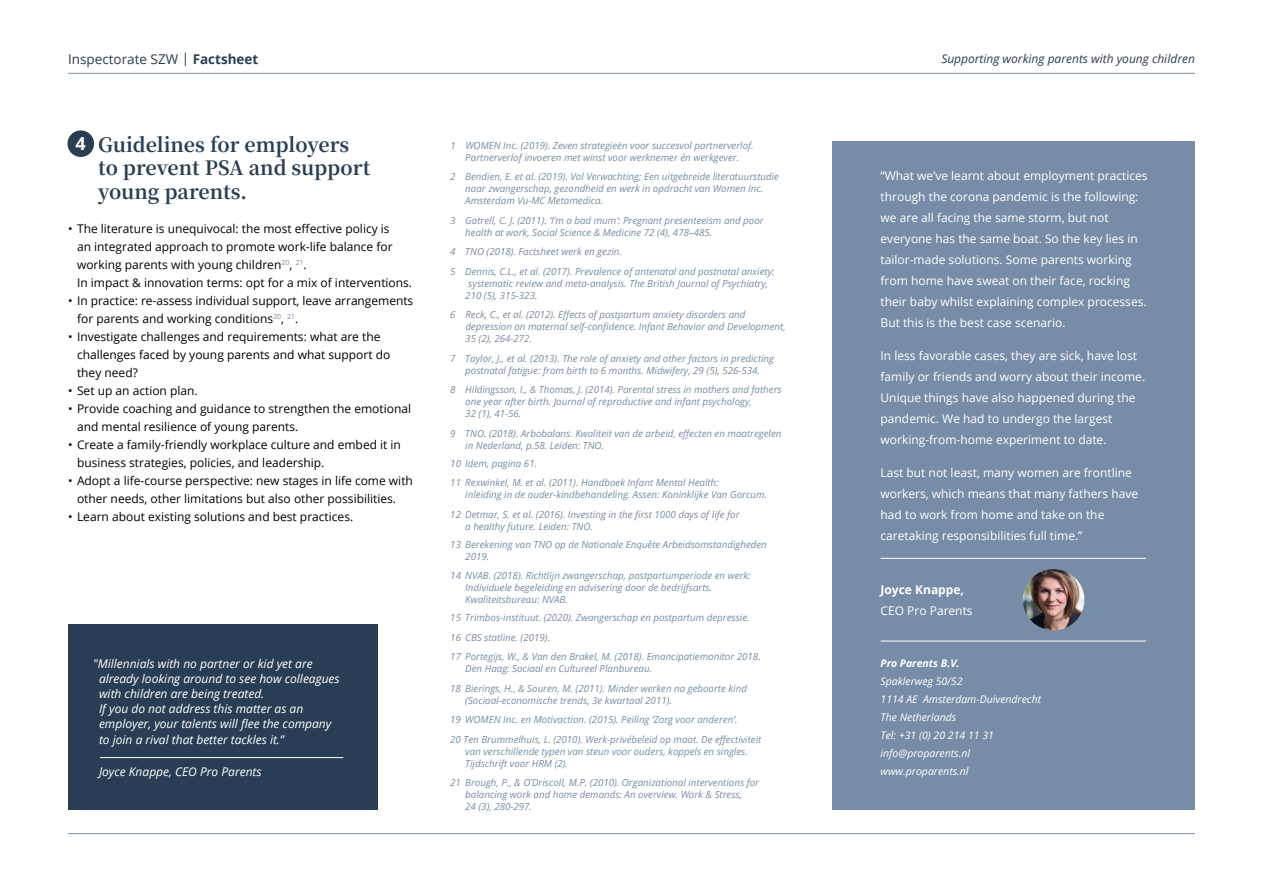
<style>
.page{position:relative;width:1263px;height:893px;background:#fff}
.page>*{position:absolute;margin:0;border:0;box-sizing:border-box;transform-origin:0 0}
.t1{font:700 19.65px/23.7px "Noto Serif JP";color:#293e54}
.t2{font:700 18px "Open Sans";color:#fff}
.t3{font:13.5px "Open Sans";color:#293e54}
.t4{font:12px/18px "Open Sans";color:#000}
.t5{font:12px/21px "Open Sans";color:#fff}
.t6{font:italic 12px/15px "Open Sans";color:#fff}
.t7{font:italic 12px "Open Sans";color:#293e54}
.t8{font:700 12px "Open Sans";color:#fff}
.t9{font:italic 10.5px/18px "Open Sans";color:#fff}
.t10{font:italic 700 10.5px "Open Sans";color:#fff}
.t11{font:italic 9.75px/12px "Open Sans";color:#778da7}
.s1{font-weight:700}
.s2{font-size:19.5px}
</style>
<div class="page">
<div style="left:68px;top:625px;width:309px;height:185px;background:#293e54"></div>
<div style="left:833px;top:141px;width:362px;height:669px;background:#778da7"></div>
<hr style="left:68px;top:833px;width:1127px;height:1px;background:#778da7">
<hr style="left:880px;top:558px;width:266px;height:1px;background:#fff">
<hr style="left:880px;top:641px;width:266px;height:1px;background:#fff">
<hr style="left:100px;top:757px;width:243px;height:1px;background:#fff">
<img style="left:1023px;top:569px;width:61px;height:61px;border-radius:31px">
<hr style="left:68px;top:73px;width:1127px;height:1px;background:#778da7">
<div style="left:68px;top:130px;width:26px;height:27px;background:#293e54;border-radius:50%"></div>
<h3 class="t3" style="left:68px;top:50px;width:192px">Inspectorate SZW | <span class="s1">Factsheet</span></h3>
<p class="t7" style="left:941px;top:51px;width:255px">Supporting working parents with young children</p>
<h1 class="t1" style="left:98px;top:133px;width:274px">Guidelines for employers to prevent PSA and support young parents<span class="s2">.</span></h1>
<p class="t4" style="left:77px;top:220px;width:337px;text-indent:-9px">• The literature is unequivocal: the most effective policy is<br>an integrated approach to promote work-life balance for working parents with young children<sup>20</sup>, <sup>21</sup>.<br>In impact &amp; innovation terms: opt for a mix of interventions.</p>
<p class="t4" style="left:77px;top:292px;width:338px;text-indent:-9px">• In practice: re-assess individual support, leave arrangements for parents and working conditions<sup>20</sup>, <sup>21</sup>.</p>
<p class="t4" style="left:77px;top:328px;width:315px;text-indent:-9px">• Investigate challenges and requirements: what are the challenges faced by young parents and what support do they need?</p>
<p class="t4" style="left:68px;top:382px;width:131px">• Set up an action plan.</p>
<p class="t4" style="left:77px;top:400px;width:336px;text-indent:-9px">• Provide coaching and guidance to strengthen the emotional and mental resilience of young parents.</p>
<p class="t4" style="left:77px;top:436px;width:325px;text-indent:-9px">• Create a family-friendly workplace culture and embed it in business strategies, policies, and leadership.</p>
<p class="t4" style="left:77px;top:472px;width:337px;text-indent:-9px">• Adopt a life-course perspective: new stages in life come with other needs, other limitations but also other possibilities.</p>
<p class="t4" style="left:68px;top:508px;width:287px">• Learn about existing solutions and best practices.</p>
<h2 class="t2" style="left:76px;top:131px;width:12px">4</h2>
<p class="t6" style="left:99px;top:656px;width:242px;text-indent:-6px">"Millennials with no partner or kid yet are already looking around to see how colleagues with children are being treated.<br>If you do not address this matter as an employer, your talents will flee the company</p>
<p class="t6" style="left:99px;top:732px;width:187px">to join a rival that better tackles it.”</p>
<p class="t6" style="left:99px;top:764px;width:164px">Joyce Knappe, CEO Pro Parents</p>
<p class="t11" style="left:450px;top:139px;width:305px;text-align:center">1 WOMEN Inc. (2019). Zeven strategieën voor succesvol partnerverlof.<br>Partnerverlof invoeren met winst voor werknemer én werkgever.</p>
<p class="t11" style="left:465px;top:171px;width:315px;text-indent:-15px">2 Bendien, E. et al. (2019). Vol Verwachting; Een uitgebreide literatuurstudie naar zwangerschap, gezondheid en werk in opdracht van Women Inc.<br>Amsterdam Vu-MC Metamedica.</p>
<p class="t11" style="left:465px;top:214px;width:300px;text-indent:-15px">3 Gatrell, C. J. (2011). ‘I’m a bad mum’: Pregnant presenteeism and poor health at work, Social Science &amp; Medicine 72 (4), 478–485.</p>
<p class="t11" style="left:450px;top:242px;width:326px;line-height:19.5px">4 TNO (2018). Factsheet werk en gezin.<br>5 Dennis, C.L., et al. (2017). Prevalence of antenatal and postnatal anxiety:</p>
<p class="t11" style="left:465px;top:277px;width:304px;text-indent:3px">systematic review and meta-analysis. The British Journal of Psychiatry,<br>210 (5), 315-323.</p>
<p class="t11" style="left:465px;top:309px;width:322px;text-indent:-15px">6 Reck, C., et al. (2012). Effects of postpartum anxiety disorders and depression on maternal self-confidence. Infant Behavior and Development,<br>35 (2), 264-272.</p>
<p class="t11" style="left:450px;top:352px;width:325px;text-align:center">7 Taylor, J., et al. (2013). The role of anxiety and other factors in predicting postnatal fatigue: from birth to 6 months. Midwifery, 29 (5), 526-534.</p>
<p class="t11" style="left:465px;top:384px;width:318px;text-indent:-15px">8 Hildingsson, I., &amp; Thomas, J. (2014). Parental stress in mothers and fathers one year after birth. Journal of reproductive and infant psychology,<br>32 (1), 41-56.</p>
<p class="t11" style="left:465px;top:427px;width:318px;text-indent:-15px">9 TNO. (2018). Arbobalans. Kwaliteit van de arbeid, effecten en maatregelen in Nederland, p.58. Leiden: TNO.</p>
<p class="t11" style="left:450px;top:453px;width:270px;line-height:19.5px">10 Idem, pagina 61.<br>11 Rexwinkel, M. et al. (2011). Handboek Infant Mental Health:</p>
<p class="t11" style="left:450px;top:485px;width:318px;line-height:19.5px;text-indent:15px">inleiding in de ouder-kindbehandeling. Assen: Koninklijke Van Gorcum.<br>12 Detmar, S. et al. (2016). Investing in the first 1000 days of life for</p>
<p class="t11" style="left:450px;top:517px;width:318px;line-height:18px;text-indent:15px">a healthy future. Leiden: TNO.<br>13 Berekening van TNO op de Nationale Enquête Arbeidsomstandigheden</p>
<p class="t11" style="left:450px;top:546px;width:302px;line-height:19.5px;text-indent:15px">2019.<br>14 NVAB. (2018). Richtlijn zwangerschap, postpartumperiode en werk:</p>
<p class="t11" style="left:465px;top:582px;width:248px">Individuele begeleiding en advisering door de bedrijfsarts.<br>Kwaliteitsbureau: NVAB.</p>
<p class="t11" style="left:450px;top:608px;width:312px;line-height:19.5px">15 Trimbos-instituut. (2020). Zwangerschap en postpartum depressie.<br>16 CBS statline. (2019).<br>17 Portegijs, W., &amp; Van den Brakel, M. (2018). Emancipatiemonitor 2018.</p>
<p class="t11" style="left:450px;top:659px;width:298px;line-height:19.5px;text-indent:15px">Den Haag: Sociaal en Cultureel Planbureau.<br>18 Bierings, H., &amp; Souren, M. (2011). Minder werken na geboorte kind</p>
<p class="t11" style="left:450px;top:690px;width:313px;line-height:19.5px;text-indent:15px">(Sociaal-economische trends, 3e kwartaal 2011).<br>19 WOMEN Inc. en Motivaction. (2015). Peiling ‘Zorg voor anderen’.<br>20 Ten Brummelhuis, L. (2010). Werk-privébeleid op maat. De effectiviteit</p>
<p class="t11" style="left:465px;top:745px;width:284px">van verschillende typen van steun voor ouders, koppels en singles.<br>Tijdschrift voor HRM (2).</p>
<p class="t11" style="left:465px;top:777px;width:295px;text-indent:-15px">21 Brough, P., &amp; O’Driscoll, M.P. (2010). Organizational interventions for balancing work and home demands: An overview. Work &amp; Stress,<br>24 (3), 280-297.</p>
<p class="t5" style="left:880px;top:165px;width:269px">“What we’ve learnt about employment practices through the corona pandemic is the following: we are all facing the same storm, but not everyone has the same boat. So the key lies in tailor-made solutions. Some parents working from home have sweat on their face, rocking their baby whilst explaining complex processes.<br>But this is the best case scenario.</p>
<p class="t5" style="left:880px;top:345px;width:266px">In less favorable cases, they are sick, have lost family or friends and worry about their income.<br>Unique things have also happened during the pandemic. We had to undergo the largest working-from-home experiment to date.</p>
<p class="t5" style="left:880px;top:462px;width:259px">Last but not least, many women are frontline workers, which means that many fathers have had to work from home and take on the caretaking responsibilities full time.”</p>
<p class="t8" style="left:880px;top:581px;width:85px">Joyce Knappe,</p>
<p class="t5" style="left:880px;top:600px;width:94px">CEO Pro Parents</p>
<p class="t10" style="left:880px;top:656px;width:81px">Pro Parents B.V.</p>
<p class="t9" style="left:880px;top:672px;width:162px">Spaklerweg 50/52<br>1114 AE Amsterdam-Duivendrecht<br>The Netherlands<br>Tel: +31 (0) 20 214 11 31 info@proparents.nl www.proparents.nl</p>
</div>
